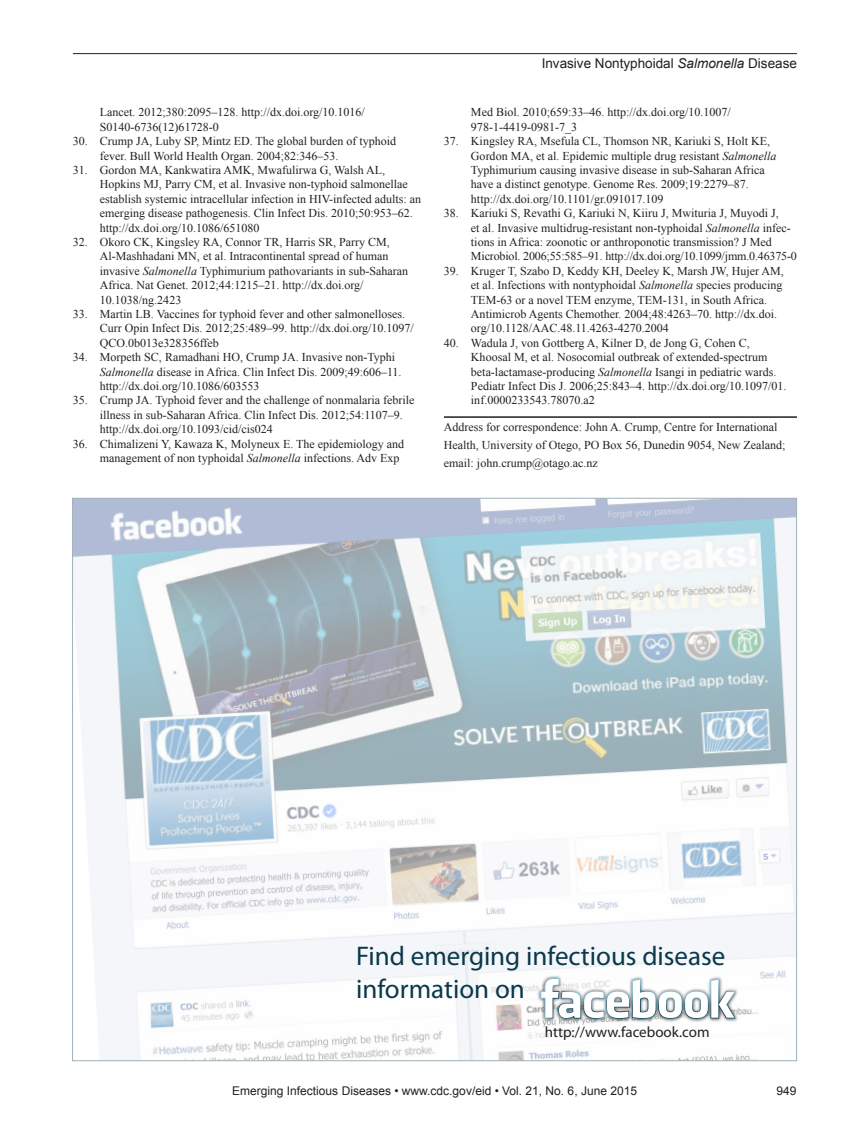
<style>
.page{position:relative;width:851px;height:1134px;background:#fff}
.page>*{position:absolute;margin:0;border:0;box-sizing:border-box;transform-origin:0 0}
.t1{font:27px "Myriad Pro";color:#0a394c}
.t2{font:15px "Myriad Pro";color:#231f20}
.t3{font:13.5px "Arial";color:#231f20}
.References{font:12px/14.4px "Times New Roman";color:#231f20}
.Correspondence{font:12px/18px "Times New Roman";color:#231f20}
.t4{font:12px "Arial";color:#231f20}
.s1{font-style:italic}
</style>
<div class="page">
<hr style="left:73px;top:53px;width:723px;height:1px;background:#231f20">
<hr style="left:444px;top:416px;width:353px;height:2px;background:#231f20">
<img style="left:74px;top:500px;width:720px;height:559px">
<div style="left:537px;top:975px;width:202px;height:47px;background:#231f20;opacity:.85"></div>
<div style="left:538px;top:977px;width:198px;height:44px;background:#aae0f9;opacity:.82"></div>
<p class="References" style="left:100px;top:105px;width:266px">Lancet. 2012;380:2095–128. http://dx.doi.org/10.1016/<br>S0140-6736(12)61728-0</p>
<p class="References" style="left:100px;top:134px;width:298px;text-indent:-27px">30. Crump JA, Luby SP, Mintz ED. The global burden of typhoid fever. Bull World Health Organ. 2004;82:346–53.</p>
<p class="References" style="left:100px;top:163px;width:323px;text-indent:-27px">31. Gordon MA, Kankwatira AMK, Mwafulirwa G, Walsh AL, Hopkins MJ, Parry CM, et al. Invasive non-typhoid salmonellae establish systemic intracellular infection in HIV-infected adults: an emerging disease pathogenesis. Clin Infect Dis. 2010;50:953–62. http://dx.doi.org/10.1086/651080</p>
<p class="References" style="left:100px;top:235px;width:309px;text-indent:-27px">32. Okoro CK, Kingsley RA, Connor TR, Harris SR, Parry CM, Al-Mashhadani MN, et al. Intracontinental spread of human invasive <span class="s1">Salmonella</span> Typhimurium pathovariants in sub-Saharan Africa. Nat Genet. 2012;44:1215–21. http://dx.doi.org/ 10.1038/ng.2423</p>
<p class="References" style="left:100px;top:307px;width:315px;text-indent:-27px">33. Martin LB. Vaccines for typhoid fever and other salmonelloses.<br>Curr Opin Infect Dis. 2012;25:489–99. http://dx.doi.org/10.1097/<br>QCO.0b013e328356ffeb</p>
<p class="References" style="left:100px;top:350px;width:303px;text-indent:-27px">34. Morpeth SC, Ramadhani HO, Crump JA. Invasive non-Typhi<br><span class="s1">Salmonella</span> disease in Africa. Clin Infect Dis. 2009;49:606–11. http://dx.doi.org/10.1086/603553</p>
<p class="References" style="left:100px;top:393px;width:316px;text-indent:-27px">35. Crump JA. Typhoid fever and the challenge of nonmalaria febrile illness in sub-Saharan Africa. Clin Infect Dis. 2012;54:1107–9. http://dx.doi.org/10.1093/cid/cis024</p>
<p class="References" style="left:100px;top:436px;width:306px;text-indent:-27px">36. Chimalizeni Y, Kawaza K, Molyneux E. The epidemiology and management of non typhoidal <span class="s1">Salmonella</span> infections. Adv Exp</p>
<p class="t3" style="left:541px;top:55px;width:257px">Invasive Nontyphoidal <span class="s1">Salmonella</span> Disease</p>
<p class="References" style="left:471px;top:105px;width:261px">Med Biol. 2010;659:33–46. http://dx.doi.org/10.1007/<br>978-1-4419-0981-7_3</p>
<p class="References" style="left:471px;top:134px;width:307px;text-indent:-27px">37. Kingsley RA, Msefula CL, Thomson NR, Kariuki S, Holt KE, Gordon MA, et al. Epidemic multiple drug resistant <span class="s1">Salmonella </span>Typhimurium causing invasive disease in sub-Saharan Africa have a distinct genotype. Genome Res. 2009;19:2279–87. http://dx.doi.org/10.1101/gr.091017.109</p>
<p class="References" style="left:471px;top:206px;width:327px;text-indent:-27px">38. Kariuki S, Revathi G, Kariuki N, Kiiru J, Mwituria J, Muyodi J,<br>et al. Invasive multidrug-resistant non-typhoidal <span class="s1">Salmonella</span> infec&shy;tions in Africa: zoonotic or anthroponotic transmission? J Med Microbiol. 2006;55:585–91. http://dx.doi.org/10.1099/jmm.0.46375-0</p>
<p class="References" style="left:471px;top:263px;width:314px;text-indent:-27px">39. Kruger T, Szabo D, Keddy KH, Deeley K, Marsh JW, Hujer AM, et al. Infections with nontyphoidal <span class="s1">Salmonella</span> species producing TEM-63 or a novel TEM enzyme, TEM-131, in South Africa.<br>Antimicrob Agents Chemother. 2004;48:4263–70. http://dx.doi. org/10.1128/AAC.48.11.4263-4270.2004</p>
<p class="References" style="left:471px;top:335px;width:317px;text-indent:-27px">40. Wadula J, von Gottberg A, Kilner D, de Jong G, Cohen C, Khoosal M, et al. Nosocomial outbreak of extended-spectrum beta-lactamase-producing <span class="s1">Salmonella</span> Isangi in pediatric wards.<br>Pediatr Infect Dis J. 2006;25:843–4. http://dx.doi.org/10.1097/01. inf.0000233543.78070.a2</p>
<p class="Correspondence" style="left:444px;top:418px;width:343px">Address for correspondence: John A. Crump, Centre for International<br>Health, University of Otego, PO Box 56, Dunedin 9054, New Zealand; email: john.crump@otago.ac.nz</p>
<p class="t1" style="left:356px;top:940px;width:371px">Find emerging infectious disease</p>
<p class="t1" style="left:356px;top:972px;width:170px">information on</p>
<p class="t2" style="left:545px;top:1023px;width:166px">http://www.facebook.com</p>
<p class="t4" style="left:232px;top:1083px;width:406px">Emerging Infectious Diseases • www.cdc.gov/eid • Vol. 21, No. 6, June 2015</p>
<p class="t4" style="left:776px;top:1083px;width:22px">949</p>
</div>
